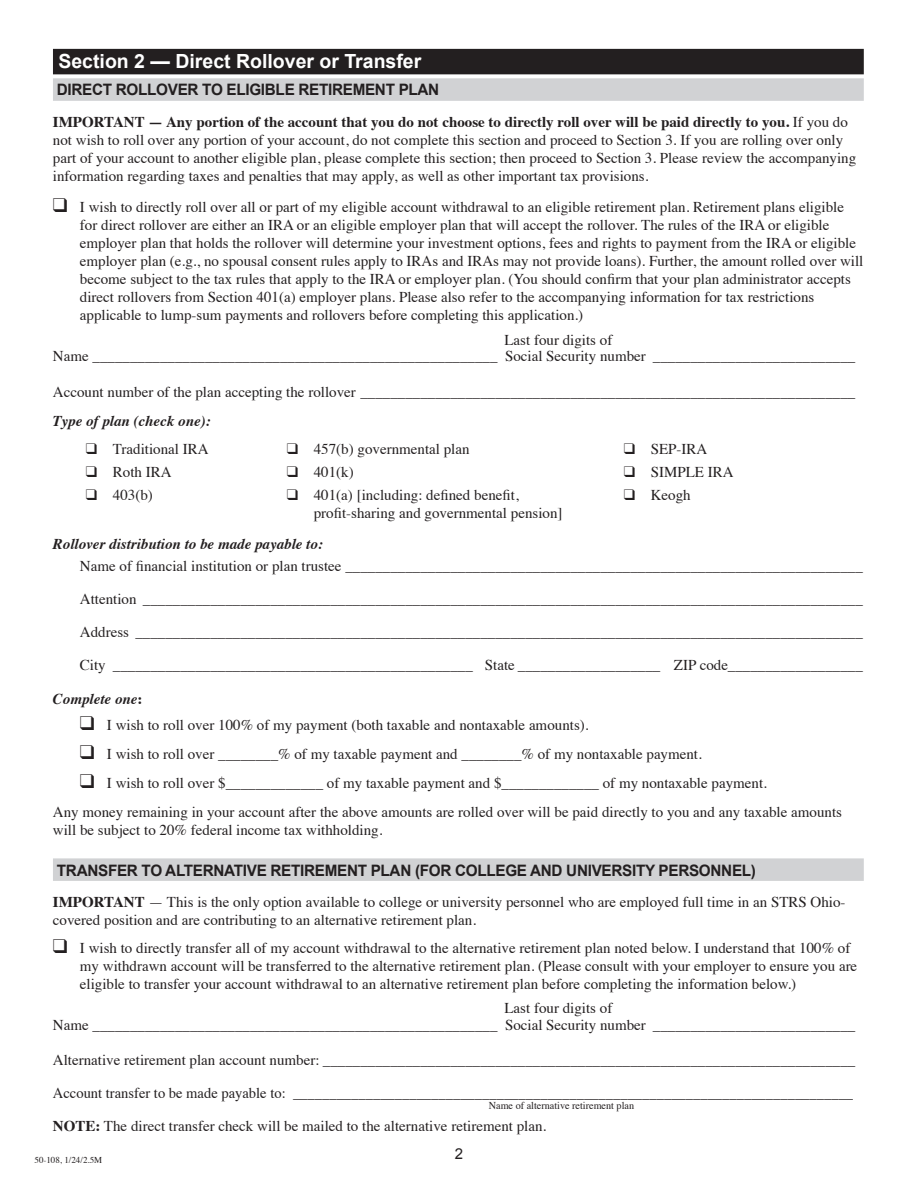
<style>
.page{position:relative;width:918px;height:1188px;background:#fff}
.page>*{position:absolute;margin:0;border:0;box-sizing:border-box;transform-origin:0 0}
.PART_REVERSE_HEAD{font:700 19.5px "Arial";color:#fff}
.SUBHEAD-SCREENED_BAR{font:700 15.75px "Arial";letter-spacing:-.02em;color:#231f20}
.Body_-_11_Times_LT_Std{font:15px/18px "Times";color:#231f20}
.Body_-_11_Times_New_Roman{font:15px "Times";color:#231f20}
.t1{font:italic 700 15px "Times";color:#231f20}
.t2{font:15px "Arial";color:#231f20}
.t3{font:10.5px "Times";color:#231f20}
.t4{font:9px "Times";color:#231f20}
.s1{font-weight:700}
.s2{font-style:normal}
</style>
<div class="page">
<div style="left:53px;top:49px;width:811px;height:25px;background:#231f20"></div>
<div style="left:53px;top:78px;width:811px;height:23px;background:#d1d2d4"></div>
<div style="left:53px;top:858px;width:811px;height:23px;background:#d1d2d4"></div>
<p class="PART_REVERSE_HEAD" style="left:58px;top:49px;width:365px">Section 2 — Direct Rollover or Transfer</p>
<p class="SUBHEAD-SCREENED_BAR" style="left:57px;top:80px;width:384px">DIRECT ROLLOVER TO ELIGIBLE RETIREMENT PLAN</p>
<p class="Body_-_11_Times_LT_Std" style="left:53px;top:112px;width:805px"><span class="s1">IMPORTANT — Any portion of the account that you do not choose to directly roll over will be paid directly to you.</span> If you do not wish to roll over any portion of your account, do not complete this section and proceed to Section 3. If you are rolling over only part of your account to another eligible plan, please complete this section; then proceed to Section 3. Please review the accompanying information regarding taxes and penalties that may apply, as well as other important tax provisions.</p>
<p class="Body_-_11_Times_LT_Std" style="left:80px;top:197px;width:785px;text-indent:-27px">❑ I wish to directly roll over all or part of my eligible account withdrawal to an eligible retirement plan. Retirement plans eligible for direct rollover are either an IRA or an eligible employer plan that will accept the rollover. The rules of the IRA or eligible employer plan that holds the rollover will determine your investment options, fees and rights to payment from the IRA or eligible employer plan (e.g., no spousal consent rules apply to IRAs and IRAs may not provide loans). Further, the amount rolled over will become subject to the tax rules that apply to the IRA or employer plan. (You should confirm that your plan administrator accepts direct rollovers from Section 401(a) employer plans. Please also refer to the accompanying information for tax restrictions applicable to lump-sum payments and rollovers before completing this application.)</p>
<p class="Body_-_11_Times_LT_Std" style="left:504px;top:330px;width:109px">Last four digits of</p>
<p class="Body_-_11_Times_LT_Std" style="left:53px;top:346px;width:804px">Name ______________________________________________________ Social Security number ___________________________</p>
<p class="Body_-_11_Times_LT_Std" style="left:53px;top:381px;width:804px">Account number of the plan accepting the rollover __________________________________________________________________</p>
<p class="t1" style="left:53px;top:407px;width:159px">Type of plan (check one):</p>
<p class="Body_-_11_Times_LT_Std" style="left:86px;top:438px;width:124px">❑ Traditional IRA</p>
<p class="Body_-_11_Times_LT_Std" style="left:287px;top:438px;width:184px">❑ 457(b) governmental plan</p>
<p class="Body_-_11_Times_LT_Std" style="left:624px;top:438px;width:85px">❑ SEP-IRA</p>
<p class="Body_-_11_Times_LT_Std" style="left:86px;top:462px;width:87px">❑ Roth IRA</p>
<p class="Body_-_11_Times_LT_Std" style="left:287px;top:462px;width:68px">❑ 401(k)</p>
<p class="Body_-_11_Times_LT_Std" style="left:624px;top:462px;width:111px">❑ SIMPLE IRA</p>
<p class="Body_-_11_Times_LT_Std" style="left:86px;top:485px;width:68px">❑ 403(b)</p>
<p class="Body_-_11_Times_LT_Std" style="left:314px;top:485px;width:250px;text-indent:-27px">❑ 401(a) [including: defined benefit, profit-sharing and governmental pension]</p>
<p class="Body_-_11_Times_LT_Std" style="left:624px;top:485px;width:68px">❑ Keogh</p>
<p class="t1" style="left:53px;top:530px;width:272px">Rollover distribution to be made payable to:</p>
<p class="Body_-_11_Times_LT_Std" style="left:80px;top:556px;width:785px">Name of financial institution or plan trustee _____________________________________________________________________</p>
<p class="Body_-_11_Times_LT_Std" style="left:80px;top:589px;width:785px">Attention ________________________________________________________________________________________________</p>
<p class="Body_-_11_Times_LT_Std" style="left:80px;top:622px;width:785px">Address _________________________________________________________________________________________________</p>
<p class="Body_-_11_Times_LT_Std" style="left:80px;top:655px;width:785px">City ________________________________________________ State ___________________ ZIP code__________________</p>
<p class="t1" style="left:53px;top:685px;width:91px">Complete one<span class="s2">:</span></p>
<p class="Body_-_11_Times_LT_Std" style="left:80px;top:714px;width:510px">❑ I wish to roll over 100% of my payment (both taxable and nontaxable amounts).</p>
<p class="Body_-_11_Times_LT_Std" style="left:80px;top:744px;width:623px">❑ I wish to roll over ________% of my taxable payment and ________% of my nontaxable payment.</p>
<p class="Body_-_11_Times_LT_Std" style="left:80px;top:773px;width:688px">❑ I wish to roll over $_____________ of my taxable payment and $_____________ of my nontaxable payment.</p>
<p class="Body_-_11_Times_LT_Std" style="left:53px;top:802px;width:791px">Any money remaining in your account after the above amounts are rolled over will be paid directly to you and any taxable amounts will be subject to 20% federal income tax withholding.</p>
<p class="SUBHEAD-SCREENED_BAR" style="left:57px;top:860px;width:701px">TRANSFER TO ALTERNATIVE RETIREMENT PLAN (FOR COLLEGE AND UNIVERSITY PERSONNEL)</p>
<p class="Body_-_11_Times_LT_Std" style="left:53px;top:892px;width:794px"><span class="s1">IMPORTANT</span> — This is the only option available to college or university personnel who are employed full time in an STRS Ohio&shy;covered position and are contributing to an alternative retirement plan.</p>
<p class="Body_-_11_Times_LT_Std" style="left:80px;top:937px;width:779px;text-indent:-27px">❑ I wish to directly transfer all of my account withdrawal to the alternative retirement plan noted below. I understand that 100% of my withdrawn account will be transferred to the alternative retirement plan. (Please consult with your employer to ensure you are eligible to transfer your account withdrawal to an alternative retirement plan before completing the information below.)</p>
<p class="Body_-_11_Times_LT_Std" style="left:504px;top:998px;width:109px">Last four digits of</p>
<p class="Body_-_11_Times_LT_Std" style="left:53px;top:1014px;width:804px">Name ______________________________________________________ Social Security number ___________________________</p>
<p class="Body_-_11_Times_LT_Std" style="left:53px;top:1049px;width:804px">Alternative retirement plan account number: _______________________________________________________________________</p>
<p class="Body_-_11_Times_New_Roman" style="left:53px;top:1079px;width:802px">Account transfer to be made payable to: _____________________________________________________________________________</p>
<p class="t3" style="left:489px;top:1095px;width:147px">Name of alternative retirement plan</p>
<p class="Body_-_11_Times_LT_Std" style="left:53px;top:1116px;width:495px"><span class="s1">NOTE:</span> The direct transfer check will be mailed to the alternative retirement plan.</p>
<p class="t4" style="left:34px;top:1152px;width:69px">50-108, 1/24/2.5M</p>
<p class="t2" style="left:455px;top:1144px;width:10px">2</p>
</div>
